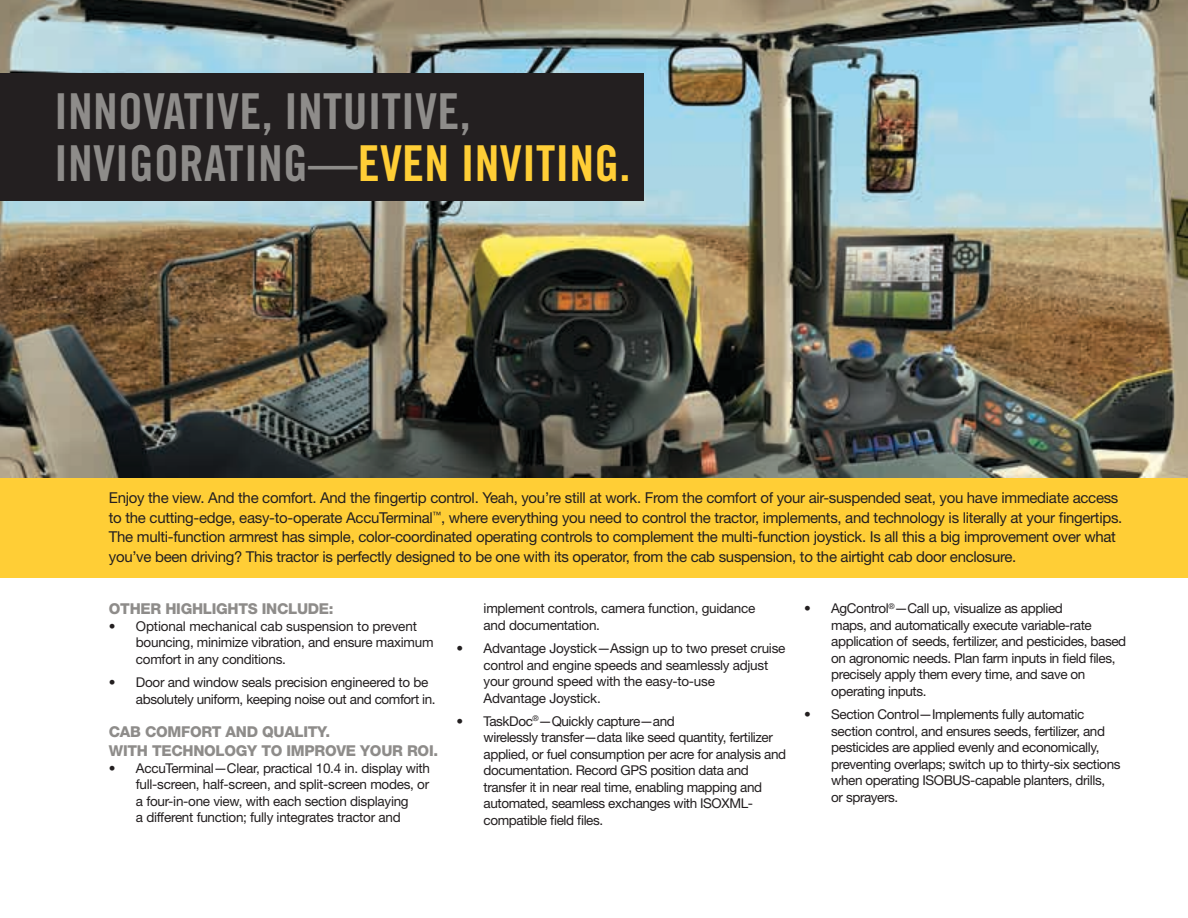
<style>
.page{position:relative;width:1188px;height:918px;background:#fff}
.page>*{position:absolute;margin:0;border:0;box-sizing:border-box;transform-origin:0 0}
.t1{font:49.5px/52.5px "Trade Gothic LT Std Bd Cn 20";letter-spacing:.005em;color:#8e8c8a}
.t2{font:15px/19.5px "Helvetica Neue LT Std";letter-spacing:-.02em;color:#231f20}
.t3{font:800 15px/19.5px "Helvetica Neue LT Std";letter-spacing:-.02em;color:#8e8c8a}
.t4{font:13.5px/16.5px "Helvetica Neue LT Std";letter-spacing:-.03em;color:#231f20}
.s1{color:#ffce36}
</style>
<div class="page">
<img style="left:0;top:0;width:1188px;height:479px">
<div style="left:0;top:74px;width:644px;height:127px;background:#231f20"></div>
<div style="left:0;top:479px;width:1188px;height:99px;background:#ffce36"></div>
<h1 class="t1" style="left:54px;top:85px;width:578px">INNOVATIVE, INTUITIVE,<br>INVIGORATING—<span class="s1">EVEN INVITING.</span></h1>
<p class="t2" style="left:109px;top:488px;width:1015px">Enjoy the view. And the comfort. And the fingertip control. Yeah, you’re still at work. From the comfort of your air-suspended seat, you have immediate access to the cutting-edge, easy-to-operate AccuTerminal<sup>™</sup>, where everything you need to control the tractor, implements, and technology is literally at your fingertips.<br>The multi-function armrest has simple, color-coordinated operating controls to complement the multi-function joystick. Is all this a big improvement over what you’ve been driving? This tractor is perfectly designed to be one with its operator, from the cab suspension, to the airtight cab door enclosure.</p>
<p class="t3" style="left:109px;top:599px;width:226px">OTHER HIGHLIGHTS INCLUDE:</p>
<p class="t4" style="left:136px;top:618px;width:299px;text-indent:-27px">• Optional mechanical cab suspension to prevent bouncing, minimize vibration, and ensure maximum comfort in any conditions.</p>
<p class="t4" style="left:136px;top:674px;width:301px;text-indent:-27px">• Door and window seals precision engineered to be absolutely uniform, keeping noise out and comfort in.</p>
<p class="t3" style="left:109px;top:722px;width:331px">CAB COMFORT AND QUALITY.<br>WITH TECHNOLOGY TO IMPROVE YOUR ROI.</p>
<p class="t4" style="left:136px;top:759px;width:296px;text-indent:-27px">• AccuTerminal—Clear, practical 10.4 in. display with full-screen, half-screen, and split-screen modes, or a four-in-one view, with each section displaying<br>a different function; fully integrates tractor and</p>
<p class="t4" style="left:831px;top:600px;width:296px;text-indent:-27px">• AgControl<sup>®</sup>—Call up, visualize as applied<br>maps, and automatically execute variable-rate application of seeds, fertilizer, and pesticides, based on agronomic needs. Plan farm inputs in field files, precisely apply them every time, and save on operating inputs.</p>
<p class="t4" style="left:831px;top:706px;width:291px;text-indent:-27px">• Section Control—Implements fully automatic section control, and ensures seeds, fertilizer, and pesticides are applied evenly and economically, preventing overlaps; switch up to thirty-six sections when operating ISOBUS-capable planters, drills,<br>or sprayers.</p>
<p class="t4" style="left:484px;top:600px;width:273px">implement controls, camera function, guidance and documentation.</p>
<p class="t4" style="left:484px;top:640px;width:303px;text-indent:-27px">• Advantage Joystick—Assign up to two preset cruise control and engine speeds and seamlessly adjust your ground speed with the easy-to-use<br>Advantage Joystick.</p>
<p class="t4" style="left:484px;top:713px;width:304px;text-indent:-27px">• TaskDoc<sup>®</sup>—Quickly capture—and<br>wirelessly transfer—data like seed quantity, fertilizer applied, or fuel consumption per acre for analysis and documentation. Record GPS position data and transfer it in near real time, enabling mapping and automated, seamless exchanges with ISOXML&shy;compatible field files.</p>
</div>
